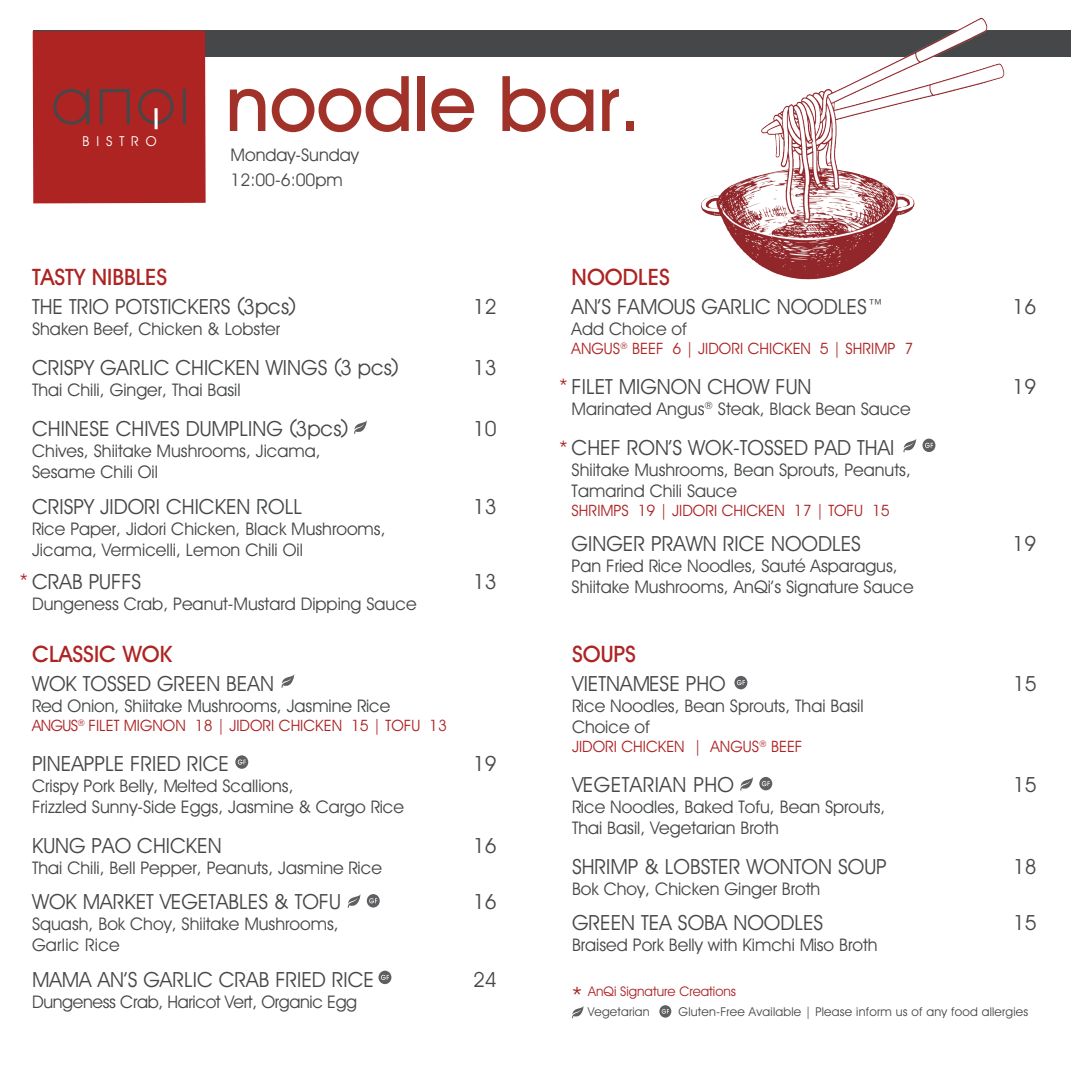
<style>
.page{position:relative;width:1071px;height:1071px;background:#fff}
.page>*{position:absolute;margin:0;border:0;box-sizing:border-box;transform-origin:0 0}
.t1{font:700 77.17px "Decker";color:#a0322a}
.t2{font:700 22.75px "Decker";color:#ad2423}
.t3{font:21.35px "Decker";color:#ad2423}
.t4{font:21px "Decker";color:#454749}
.t5{font:21px "Decker";letter-spacing:.02em;color:#454749}
.t6{font:17.5px "Decker";color:#454749}
.t7{font:17.5px "Decker";letter-spacing:-.02em;color:#454749}
.t8{font:17.5px "Decker";letter-spacing:.02em;color:#454749}
.t9{font:17.5px "Decker";color:#ad2423}
.t10{font:15.75px "Decker";color:#ad2324}
.t11{font:13.83px "Decker";letter-spacing:.495em;color:#fff}
.t12{font:13.3px "Decker";color:#ad2423}
.t13{font:12.25px "Decker";letter-spacing:.02em;color:#454749}
</style>
<div class="page">
<div style="left:34px;top:31px;width:1037px;height:26px;background:#454749"></div>
<div style="left:33px;top:31px;width:173px;height:172px;background:#ad2423"></div>
<hr style="left:155px;top:108px;width:3px;height:21px;background:#fff">
<svg style="left:354px;top:420px;width:13px;height:14px"></svg>
<svg style="left:367px;top:894px;width:13px;height:14px"></svg>
<svg style="left:348px;top:894px;width:13px;height:14px"></svg>
<svg style="left:281px;top:675px;width:13px;height:13px"></svg>
<svg style="left:759px;top:777px;width:13px;height:13px"></svg>
<svg style="left:740px;top:777px;width:13px;height:14px"></svg>
<svg style="left:923px;top:439px;width:12px;height:13px"></svg>
<svg style="left:903px;top:439px;width:13px;height:14px"></svg>
<svg style="left:734px;top:676px;width:13px;height:13px"></svg>
<svg style="left:572px;top:1006px;width:12px;height:13px"></svg>
<svg style="left:659px;top:1005px;width:12px;height:13px"></svg>
<svg style="left:378px;top:971px;width:13px;height:13px"></svg>
<svg style="left:235px;top:755px;width:13px;height:14px"></svg>
<img style="left:681px;top:17px;width:363px;height:263px">
<p class="t11" style="left:82px;top:133px;width:76px">BISTRO</p>
<p class="t1" style="left:225px;top:57px;width:417px">noodle bar.</p>
<p class="t6" style="left:231px;top:145px;width:130px">Monday-Sunday</p>
<p class="t6" style="left:231px;top:169px;width:114px">12:00-6:00pm</p>
<p class="t2" style="left:32px;top:264px;width:137px">TASTY NIBBLES</p>
<p class="t4" style="left:32px;top:294px;width:265px">THE TRIO POTSTICKERS (3pcs)</p>
<p class="t4" style="left:473px;top:294px;width:25px">12</p>
<p class="t6" style="left:32px;top:318px;width:250px">Shaken Beef, Chicken &amp; Lobster</p>
<p class="t4" style="left:32px;top:355px;width:368px">CRISPY GARLIC CHICKEN WINGS (3 pcs)</p>
<p class="t4" style="left:473px;top:355px;width:25px">13</p>
<p class="t6" style="left:32px;top:379px;width:210px">Thai Chili, Ginger, Thai Basil</p>
<p class="t4" style="left:32px;top:416px;width:318px">CHINESE CHIVES DUMPLING (3pcs)</p>
<p class="t4" style="left:473px;top:416px;width:25px">10</p>
<p class="t6" style="left:32px;top:440px;width:290px">Chives, Shiitake Mushrooms, Jicama,</p>
<p class="t6" style="left:32px;top:461px;width:127px">Sesame Chili Oil</p>
<p class="t4" style="left:32px;top:493px;width:271px">CRISPY JIDORI CHICKEN ROLL</p>
<p class="t4" style="left:473px;top:493px;width:25px">13</p>
<p class="t6" style="left:32px;top:518px;width:355px">Rice Paper, Jidori Chicken, Black Mushrooms,</p>
<p class="t6" style="left:32px;top:539px;width:272px">Jicama, Vermicelli, Lemon Chili Oil</p>
<p class="t4" style="left:32px;top:568px;width:111px">CRAB PUFFS</p>
<p class="t4" style="left:473px;top:568px;width:25px">13</p>
<p class="t6" style="left:32px;top:593px;width:386px">Dungeness Crab, Peanut-Mustard Dipping Sauce</p>
<p class="t2" style="left:32px;top:640px;width:142px">CLASSIC WOK</p>
<p class="t4" style="left:32px;top:671px;width:244px">WOK TOSSED GREEN BEAN</p>
<p class="t6" style="left:32px;top:695px;width:360px">Red Onion, Shiitake Mushrooms, Jasmine Rice</p>
<p class="t10" style="left:32px;top:716px;width:416px">ANGUS<sup>®</sup> FILET MIGNON 18 | JIDORI CHICKEN 15 | TOFU 13</p>
<p class="t4" style="left:32px;top:751px;width:199px">PINEAPPLE FRIED RICE</p>
<p class="t4" style="left:473px;top:751px;width:25px">19</p>
<p class="t6" style="left:32px;top:775px;width:263px">Crispy Pork Belly, Melted Scallions,</p>
<p class="t6" style="left:32px;top:796px;width:374px">Frizzled Sunny-Side Eggs, Jasmine &amp; Cargo Rice</p>
<p class="t4" style="left:32px;top:832px;width:191px">KUNG PAO CHICKEN</p>
<p class="t4" style="left:473px;top:832px;width:25px">16</p>
<p class="t6" style="left:32px;top:857px;width:351px">Thai Chili, Bell Pepper, Peanuts, Jasmine Rice</p>
<p class="t4" style="left:32px;top:889px;width:310px">WOK MARKET VEGETABLES &amp; TOFU</p>
<p class="t4" style="left:473px;top:889px;width:25px">16</p>
<p class="t6" style="left:32px;top:914px;width:308px">Squash, Bok Choy, Shiitake Mushrooms,</p>
<p class="t8" style="left:32px;top:935px;width:89px">Garlic Rice</p>
<p class="t4" style="left:32px;top:967px;width:344px">MAMA AN’S GARLIC CRAB FRIED RICE</p>
<p class="t4" style="left:473px;top:967px;width:25px">24</p>
<p class="t7" style="left:32px;top:991px;width:327px">Dungeness Crab, Haricot Vert, Organic Egg</p>
<p class="t9" style="left:19px;top:569px;width:10px">*</p>
<p class="t2" style="left:572px;top:264px;width:100px">NOODLES</p>
<p class="t4" style="left:572px;top:294px;width:314px">AN’S FAMOUS GARLIC NOODLES™</p>
<p class="t4" style="left:1013px;top:294px;width:25px">16</p>
<p class="t6" style="left:572px;top:318px;width:117px">Add Choice of</p>
<p class="t10" style="left:572px;top:339px;width:343px">ANGUS<sup>®</sup> BEEF 6 | JIDORI CHICKEN 5 | SHRIMP 7</p>
<p class="t4" style="left:572px;top:374px;width:241px">FILET MIGNON CHOW FUN</p>
<p class="t4" style="left:1013px;top:374px;width:25px">19</p>
<p class="t6" style="left:572px;top:398px;width:341px">Marinated Angus<sup>®</sup> Steak, Black Bean Sauce</p>
<p class="t4" style="left:572px;top:435px;width:324px">CHEF RON’S WOK-TOSSED PAD THAI</p>
<p class="t6" style="left:572px;top:459px;width:341px">Shiitake Mushrooms, Bean Sprouts, Peanuts,</p>
<p class="t6" style="left:572px;top:480px;width:167px">Tamarind Chili Sauce</p>
<p class="t10" style="left:572px;top:501px;width:320px">SHRIMPS 19 | JIDORI CHICKEN 17 | TOFU 15</p>
<p class="t4" style="left:572px;top:531px;width:291px">GINGER PRAWN RICE NOODLES</p>
<p class="t4" style="left:1013px;top:531px;width:25px">19</p>
<p class="t6" style="left:572px;top:556px;width:328px">Pan Fried Rice Noodles, Sauté Asparagus,</p>
<p class="t6" style="left:572px;top:577px;width:344px">Shiitake Mushrooms, AnQi’s Signature Sauce</p>
<p class="t9" style="left:559px;top:374px;width:10px">*</p>
<p class="t9" style="left:559px;top:436px;width:10px">*</p>
<p class="t2" style="left:572px;top:640px;width:66px">SOUPS</p>
<p class="t4" style="left:572px;top:671px;width:155px">VIETNAMESE PHO</p>
<p class="t4" style="left:1013px;top:671px;width:25px">15</p>
<p class="t6" style="left:572px;top:695px;width:293px">Rice Noodles, Bean Sprouts, Thai Basil</p>
<p class="t6" style="left:572px;top:716px;width:79px">Choice of</p>
<p class="t10" style="left:572px;top:737px;width:232px">JIDORI CHICKEN | ANGUS<sup>®</sup> BEEF</p>
<p class="t5" style="left:572px;top:772px;width:164px">VEGETARIAN PHO</p>
<p class="t4" style="left:1013px;top:772px;width:25px">15</p>
<p class="t6" style="left:572px;top:796px;width:315px">Rice Noodles, Baked Tofu, Bean Sprouts,</p>
<p class="t6" style="left:572px;top:817px;width:208px">Thai Basil, Vegetarian Broth</p>
<p class="t4" style="left:572px;top:853px;width:316px">SHRIMP &amp; LOBSTER WONTON SOUP</p>
<p class="t4" style="left:1013px;top:853px;width:25px">18</p>
<p class="t6" style="left:572px;top:878px;width:250px">Bok Choy, Chicken Ginger Broth</p>
<p class="t4" style="left:572px;top:910px;width:253px">GREEN TEA SOBA NOODLES</p>
<p class="t4" style="left:1013px;top:910px;width:25px">15</p>
<p class="t6" style="left:572px;top:935px;width:307px">Braised Pork Belly with Kimchi Miso Broth</p>
<p class="t12" style="left:588px;top:983px;width:149px">AnQi Signature Creations</p>
<p class="t3" style="left:572px;top:982px;width:12px">*</p>
<p class="t13" style="left:588px;top:1004px;width:63px">Vegetarian</p>
<p class="t13" style="left:679px;top:1004px;width:351px">Gluten-Free Available | Please inform us of any food allergies</p>
</div>
